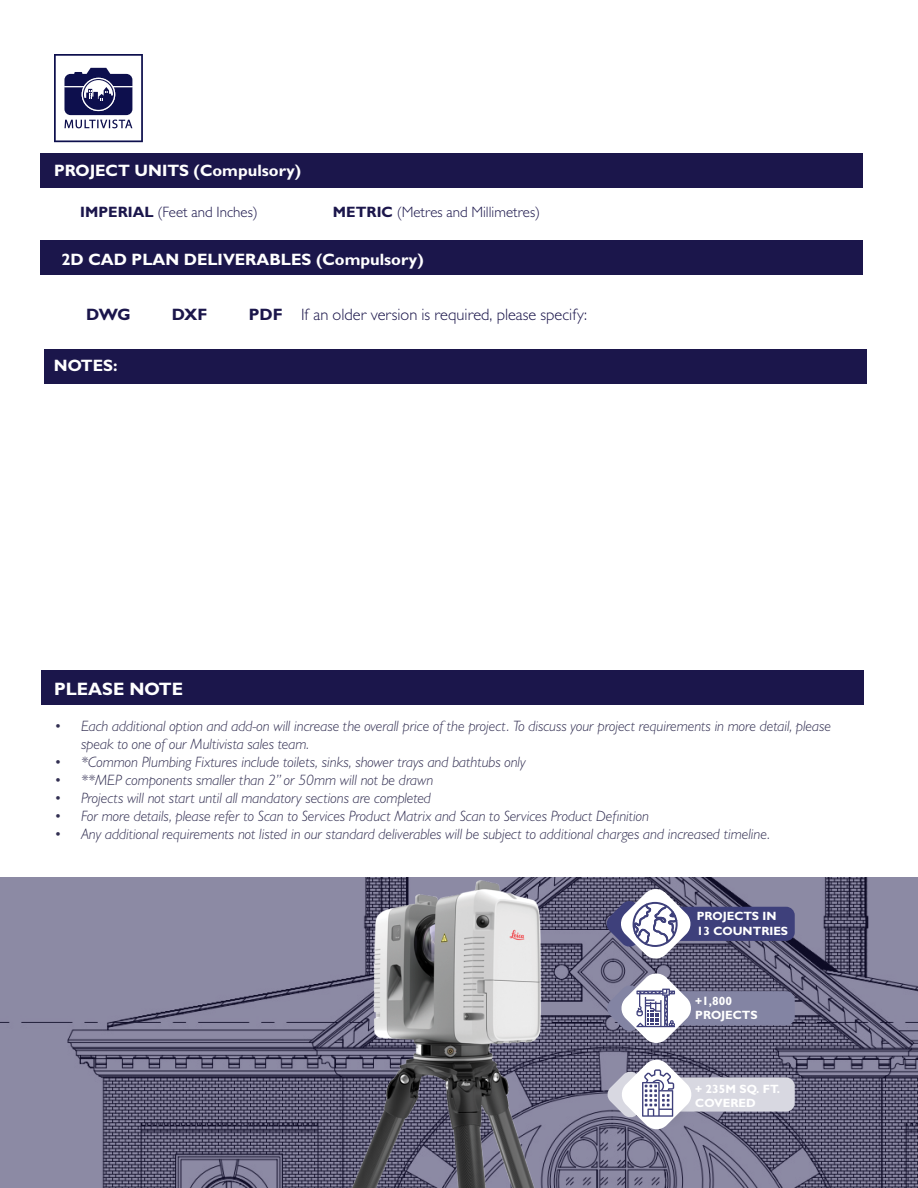
<style>
.page{position:relative;width:918px;height:1188px;background:#fff}
.page>*{position:absolute;margin:0;border:0;box-sizing:border-box;transform-origin:0 0}
.t1{font:700 18px "Gill Sans";color:#fff}
.t2{font:700 16.5px "Gill Sans";color:#fff}
.t3{font:300 16.5px "Gill Sans";color:#1b164b}
.t4{font:700 16.5px "Gill Sans";letter-spacing:-.035em;color:#1b164b}
.t5{font:italic 300 15px/18px "Gill Sans";color:#322f52}
.t6{font:300 15px "Gill Sans";color:#1b164b}
.t7{font:700 12px/14.4px "Gill Sans";color:#fff}
.s1{font-weight:700}
</style>
<div class="page">
<svg style="left:54px;top:54px;width:89px;height:88px"></svg>
<div style="left:40px;top:153px;width:823px;height:35px;background:#1b164b"></div>
<div style="left:42px;top:670px;width:822px;height:34px;background:#1b164b"></div>
<div style="left:40px;top:240px;width:823px;height:35px;background:#1b164b"></div>
<div style="left:44px;top:349px;width:823px;height:34px;background:#1b164b"></div>
<svg style="left:0;top:877px;width:918px;height:311px;background:#73718b"></svg>
<img style="left:312px;top:877px;width:278px;height:311px">
<div style="left:655px;top:907px;width:140px;height:34px;background:#3e407b;border-radius:9px"></div>
<img style="left:625px;top:893px;width:71px;height:70px">
<div style="left:656px;top:991px;width:139px;height:34px;background:#8384a3;border-radius:9px"></div>
<img style="left:625px;top:978px;width:71px;height:70px">
<div style="left:656px;top:1077px;width:139px;height:35px;background:#d8d8e1;border-radius:9px"></div>
<img style="left:626px;top:1064px;width:70px;height:70px">
<svg style="left:606px;top:888px;width:86px;height:72px"></svg>
<svg style="left:606px;top:972px;width:86px;height:72px"></svg>
<svg style="left:607px;top:1058px;width:86px;height:73px"></svg>
<p class="t2" style="left:54px;top:160px;width:249px">PROJECT UNITS (Compulsory)</p>
<p class="t6" style="left:80px;top:203px;width:179px"><span class="s1">IMPERIAL</span> (Feet and Inches)</p>
<p class="t6" style="left:333px;top:203px;width:209px"><span class="s1">METRIC</span> (Metres and Millimetres)</p>
<p class="t2" style="left:62px;top:250px;width:364px">2D CAD PLAN DELIVERABLES (Compulsory)</p>
<p class="t4" style="left:86px;top:304px;width:46px">DWG</p>
<p class="t4" style="left:172px;top:304px;width:37px">DXF</p>
<p class="t3" style="left:249px;top:304px;width:340px"><span class="s1">PDF</span> If an older version is required, please specify:</p>
<p class="t2" style="left:54px;top:355px;width:65px">NOTES:</p>
<p class="t1" style="left:54px;top:678px;width:131px">PLEASE NOTE</p>
<p class="t5" style="left:81px;top:716px;width:751px;text-indent:-27px">• Each additional option and add-on will increase the overall price of the project. To discuss your project requirements in more detail, please speak to one of our Multivista sales team.</p>
<p class="t5" style="left:54px;top:752px;width:473px">• *Common Plumbing Fixtures include toilets, sinks, shower trays and bathtubs only</p>
<p class="t5" style="left:54px;top:770px;width:381px">• **MEP components smaller than 2” or 50mm will not be drawn</p>
<p class="t5" style="left:54px;top:788px;width:379px">• Projects will not start until all mandatory sections are completed</p>
<p class="t5" style="left:54px;top:806px;width:597px">• For more details, please refer to Scan to Services Product Matrix and Scan to Services Product Definition</p>
<p class="t5" style="left:54px;top:824px;width:717px">• Any additional requirements not listed in our standard deliverables will be subject to additional charges and increased timeline.</p>
<p class="t7" style="left:697px;top:909px;width:93px">PROJECTS IN<br>13 COUNTRIES</p>
<p class="t7" style="left:695px;top:993px;width:64px">+1,800<br>PROJECTS</p>
<p class="t7" style="left:695px;top:1081px;width:86px">+ 235M SQ. FT.<br>COVERED</p>
</div>
